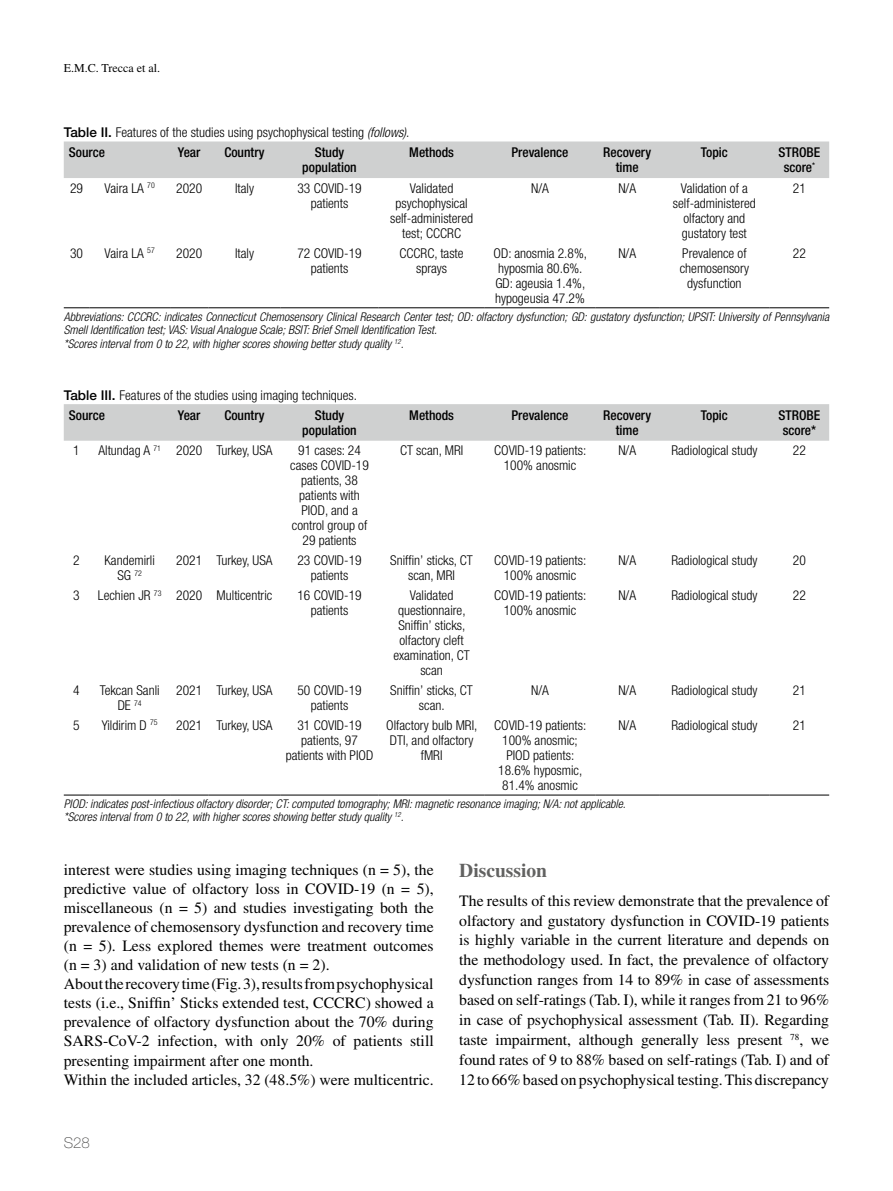
<style>
.page{position:relative;width:893px;height:1191px;background:#fff}
.page>*{position:absolute;margin:0;border:0;box-sizing:border-box;transform-origin:0 0}
.t1{font:700 19.5px "Times LT Std";color:#626261}
.t2{font:15.75px/19px "Times LT Std";color:#000}
.t3{font:100 15px "Helvetica Neue LT Std";color:#484847}
.t4{font:300 condensed 13.5px/15px "Helvetica Neue LT Std";color:#000;text-align:center}
.t5{font:500 condensed 13.5px/15px "Helvetica Neue LT Std";color:#000;text-align:center}
.t6{font:italic 300 condensed 12px/13.5px "Helvetica Neue LT Std";color:#000}
.t7{font:12px "Times LT Std";color:#000}
.s1{font-weight:500;font-stretch:normal}
.s2{font-style:italic}
.s3{font-weight:500}
</style>
<div class="page">
<div style="left:64px;top:141px;width:765px;height:37px;background:#cfd0d0"></div>
<svg style="left:64px;top:307px;width:25px;height:1px"></svg>
<hr style="left:89px;top:307px;width:81px;height:1px;background:#000">
<hr style="left:170px;top:307px;width:38px;height:1px;background:#000">
<hr style="left:208px;top:307px;width:73px;height:1px;background:#000">
<hr style="left:281px;top:307px;width:97px;height:1px;background:#000">
<hr style="left:378px;top:307px;width:107px;height:1px;background:#000">
<hr style="left:485px;top:307px;width:110px;height:1px;background:#000">
<hr style="left:595px;top:307px;width:64px;height:1px;background:#000">
<hr style="left:659px;top:307px;width:111px;height:1px;background:#000">
<hr style="left:770px;top:307px;width:59px;height:1px;background:#000">
<div style="left:64px;top:404px;width:765px;height:37px;background:#cfd0d0"></div>
<svg style="left:64px;top:794px;width:25px;height:1px"></svg>
<hr style="left:89px;top:794px;width:81px;height:1px;background:#000">
<hr style="left:170px;top:794px;width:38px;height:1px;background:#000">
<hr style="left:208px;top:794px;width:73px;height:1px;background:#000">
<hr style="left:281px;top:794px;width:97px;height:1px;background:#000">
<hr style="left:378px;top:794px;width:107px;height:1px;background:#000">
<hr style="left:485px;top:794px;width:110px;height:1px;background:#000">
<hr style="left:595px;top:794px;width:64px;height:1px;background:#000">
<hr style="left:659px;top:794px;width:111px;height:1px;background:#000">
<hr style="left:770px;top:794px;width:59px;height:1px;background:#000">
<p class="t7" style="left:64px;top:61px;width:98px">E.M.C. Trecca et al.</p>
<p class="t4" style="left:69px;top:122px;width:342px;line-height:19.8px;text-align:left;text-indent:-5px"><span class="s1">Table II.</span> Features of the studies using psychophysical testing <span class="s2">(follows)</span>.<br><span class="s3">Source</span></p>
<p class="t5" style="left:178px;top:145px;width:24px">Year</p>
<p class="t5" style="left:224px;top:145px;width:42px">Country</p>
<p class="t5" style="left:302px;top:145px;width:56px">Study population</p>
<p class="t5" style="left:409px;top:145px;width:46px">Methods</p>
<p class="t5" style="left:512px;top:145px;width:58px">Prevalence</p>
<p class="t5" style="left:603px;top:145px;width:49px">Recovery time</p>
<p class="t5" style="left:701px;top:145px;width:28px">Topic</p>
<p class="t5" style="left:778px;top:145px;width:43px">STROBE score<sup>*</sup></p>
<p class="t4" style="left:70px;top:180px;width:14px">29</p>
<p class="t4" style="left:105px;top:180px;width:52px">Vaira LA <sup>70</sup></p>
<p class="t4" style="left:176px;top:180px;width:27px">2020</p>
<p class="t4" style="left:235px;top:180px;width:20px">Italy</p>
<p class="t4" style="left:297px;top:180px;width:66px">33 COVID-19 patients</p>
<p class="t4" style="left:390px;top:180px;width:84px">Validated psychophysical self-administered test; CCCRC</p>
<p class="t4" style="left:531px;top:180px;width:19px">N/A</p>
<p class="t4" style="left:618px;top:180px;width:19px">N/A</p>
<p class="t4" style="left:673px;top:180px;width:84px">Validation of a self-administered olfactory and gustatory test</p>
<p class="t4" style="left:793px;top:180px;width:14px">21</p>
<p class="t4" style="left:70px;top:245px;width:14px">30</p>
<p class="t4" style="left:105px;top:245px;width:52px">Vaira LA <sup>57</sup></p>
<p class="t4" style="left:176px;top:245px;width:27px">2020</p>
<p class="t4" style="left:235px;top:245px;width:20px">Italy</p>
<p class="t4" style="left:297px;top:245px;width:66px">72 COVID-19 patients</p>
<p class="t4" style="left:400px;top:245px;width:66px">CCCRC, taste sprays</p>
<p class="t4" style="left:494px;top:245px;width:95px;text-align:left">OD: anosmia 2.8%, hyposmia 80.6%.<br>GD: ageusia 1.4%, hypogeusia 47.2%</p>
<p class="t4" style="left:618px;top:245px;width:19px">N/A</p>
<p class="t4" style="left:680px;top:245px;width:71px">Prevalence of chemosensory dysfunction</p>
<p class="t4" style="left:793px;top:245px;width:14px">22</p>
<p class="t6" style="left:64px;top:310px;width:767px">Abbreviations: CCCRC: indicates Connecticut Chemosensory Clinical Research Center test; OD: olfactory dysfunction; GD: gustatory dysfunction; UPSIT: University of Pennsylvania<br>Smell Identification test; VAS: Visual Analogue Scale; BSIT: Brief Smell Identification Test.<br>*Scores interval from 0 to 22, with higher scores showing better study quality <sup>12</sup>.</p>
<p class="t4" style="left:69px;top:385px;width:290px;line-height:19.8px;text-align:left;text-indent:-5px"><span class="s1">Table III.</span> Features of the studies using imaging techniques.<br><span class="s3">Source</span></p>
<p class="t5" style="left:178px;top:407px;width:24px">Year</p>
<p class="t5" style="left:224px;top:407px;width:42px">Country</p>
<p class="t5" style="left:302px;top:407px;width:56px">Study population</p>
<p class="t5" style="left:409px;top:407px;width:46px">Methods</p>
<p class="t5" style="left:512px;top:407px;width:58px">Prevalence</p>
<p class="t5" style="left:603px;top:407px;width:49px">Recovery time</p>
<p class="t5" style="left:701px;top:407px;width:28px">Topic</p>
<p class="t5" style="left:778px;top:407px;width:43px">STROBE score*</p>
<p class="t4" style="left:73px;top:443px;width:8px">1</p>
<p class="t4" style="left:98px;top:443px;width:176px">Altundag A <sup>71</sup> 2020 Turkey, USA</p>
<p class="t4" style="left:290px;top:443px;width:80px">91 cases: 24 cases COVID-19 patients, 38 patients with<br>PIOD, and a control group of<br>29 patients</p>
<p class="t4" style="left:400px;top:443px;width:65px">CT scan, MRI</p>
<p class="t4" style="left:494px;top:443px;width:94px">COVID-19 patients:<br>100% anosmic</p>
<p class="t4" style="left:618px;top:443px;width:19px">N/A</p>
<p class="t4" style="left:671px;top:443px;width:87px">Radiological study</p>
<p class="t4" style="left:793px;top:443px;width:14px">22</p>
<p class="t4" style="left:73px;top:553px;width:8px">2</p>
<p class="t4" style="left:104px;top:553px;width:52px">Kandemirli<br>SG <sup>72</sup></p>
<p class="t4" style="left:176px;top:553px;width:98px">2021 Turkey, USA</p>
<p class="t4" style="left:297px;top:553px;width:66px">23 COVID-19 patients</p>
<p class="t4" style="left:390px;top:553px;width:84px">Sniffin’ sticks, CT scan, MRI</p>
<p class="t4" style="left:494px;top:553px;width:94px">COVID-19 patients:<br>100% anosmic</p>
<p class="t4" style="left:618px;top:553px;width:19px">N/A</p>
<p class="t4" style="left:671px;top:553px;width:87px">Radiological study</p>
<p class="t4" style="left:793px;top:553px;width:14px">20</p>
<p class="t4" style="left:73px;top:588px;width:8px">3</p>
<p class="t4" style="left:98px;top:588px;width:176px">Lechien JR <sup>73</sup> 2020 Multicentric</p>
<p class="t4" style="left:297px;top:588px;width:66px">16 COVID-19 patients</p>
<p class="t4" style="left:393px;top:588px;width:78px">Validated questionnaire,<br>Sniffin’ sticks, olfactory cleft examination, CT scan</p>
<p class="t4" style="left:494px;top:588px;width:94px">COVID-19 patients:<br>100% anosmic</p>
<p class="t4" style="left:618px;top:588px;width:19px">N/A</p>
<p class="t4" style="left:671px;top:588px;width:87px">Radiological study</p>
<p class="t4" style="left:793px;top:588px;width:14px">22</p>
<p class="t4" style="left:73px;top:682px;width:8px">4</p>
<p class="t4" style="left:100px;top:682px;width:61px">Tekcan Sanli<br>DE <sup>74</sup></p>
<p class="t4" style="left:176px;top:682px;width:98px">2021 Turkey, USA</p>
<p class="t4" style="left:297px;top:682px;width:66px">50 COVID-19 patients</p>
<p class="t4" style="left:390px;top:682px;width:84px">Sniffin’ sticks, CT scan.</p>
<p class="t4" style="left:531px;top:682px;width:19px">N/A</p>
<p class="t4" style="left:618px;top:682px;width:19px">N/A</p>
<p class="t4" style="left:671px;top:682px;width:87px">Radiological study</p>
<p class="t4" style="left:793px;top:682px;width:14px">21</p>
<p class="t4" style="left:73px;top:717px;width:8px">5</p>
<p class="t4" style="left:102px;top:717px;width:57px">Yildirim D <sup>75</sup></p>
<p class="t4" style="left:176px;top:717px;width:98px">2021 Turkey, USA</p>
<p class="t4" style="left:286px;top:717px;width:89px">31 COVID-19 patients, 97 patients with PIOD</p>
<p class="t4" style="left:386px;top:717px;width:93px">Olfactory bulb MRI,<br>DTI, and olfactory fMRI</p>
<p class="t4" style="left:494px;top:717px;width:94px">COVID-19 patients:<br>100% anosmic;<br>PIOD patients:<br>18.6% hyposmic,<br>81.4% anosmic</p>
<p class="t4" style="left:618px;top:717px;width:19px">N/A</p>
<p class="t4" style="left:671px;top:717px;width:87px">Radiological study</p>
<p class="t4" style="left:793px;top:717px;width:14px">21</p>
<p class="t6" style="left:64px;top:797px;width:563px">PIOD: indicates post-infectious olfactory disorder; CT: computed tomography; MRI: magnetic resonance imaging; N/A: not applicable. *Scores interval from 0 to 22, with higher scores showing better study quality <sup>12</sup>.</p>
<p class="t2" style="left:64px;top:859px;width:371px">interest were studies using imaging techniques (n = 5), the predictive value of olfactory loss in COVID-19 (n = 5), miscellaneous (n = 5) and studies investigating both the prevalence of chemosensory dysfunction and recovery time (n = 5). Less explored themes were treatment outcomes (n = 3) and validation of new tests (n = 2).<br>About the recovery time (Fig. 3), results from psychophysical tests (i.e., Sniffin’ Sticks extended test, CCCRC) showed a prevalence of olfactory dysfunction about the 70% during SARS-CoV-2 infection, with only 20% of patients still presenting impairment after one month.<br>Within the included articles, 32 (48.5%) were multicentric.</p>
<h1 class="t1" style="left:459px;top:859px;width:89px">Discussion</h1>
<p class="t2" style="left:459px;top:890px;width:371px;line-height:20px;text-align:justify">The results of this review demonstrate that the prevalence of olfactory and gustatory dysfunction in COVID-19 patients is highly variable in the current literature and depends on the methodology used. In fact, the prevalence of olfactory dysfunction ranges from 14 to 89% in case of assessments based on self-ratings (Tab. I), while it ranges from 21 to 96% in case of psychophysical assessment (Tab. II). Regarding taste impairment, although generally less present <sup>78</sup>, we found rates of 9 to 88% based on self-ratings (Tab. I) and of 12 to 66% based on psychophysical testing. This discrepancy</p>
<p class="t3" style="left:64px;top:1134px;width:28px">S28</p>
</div>
